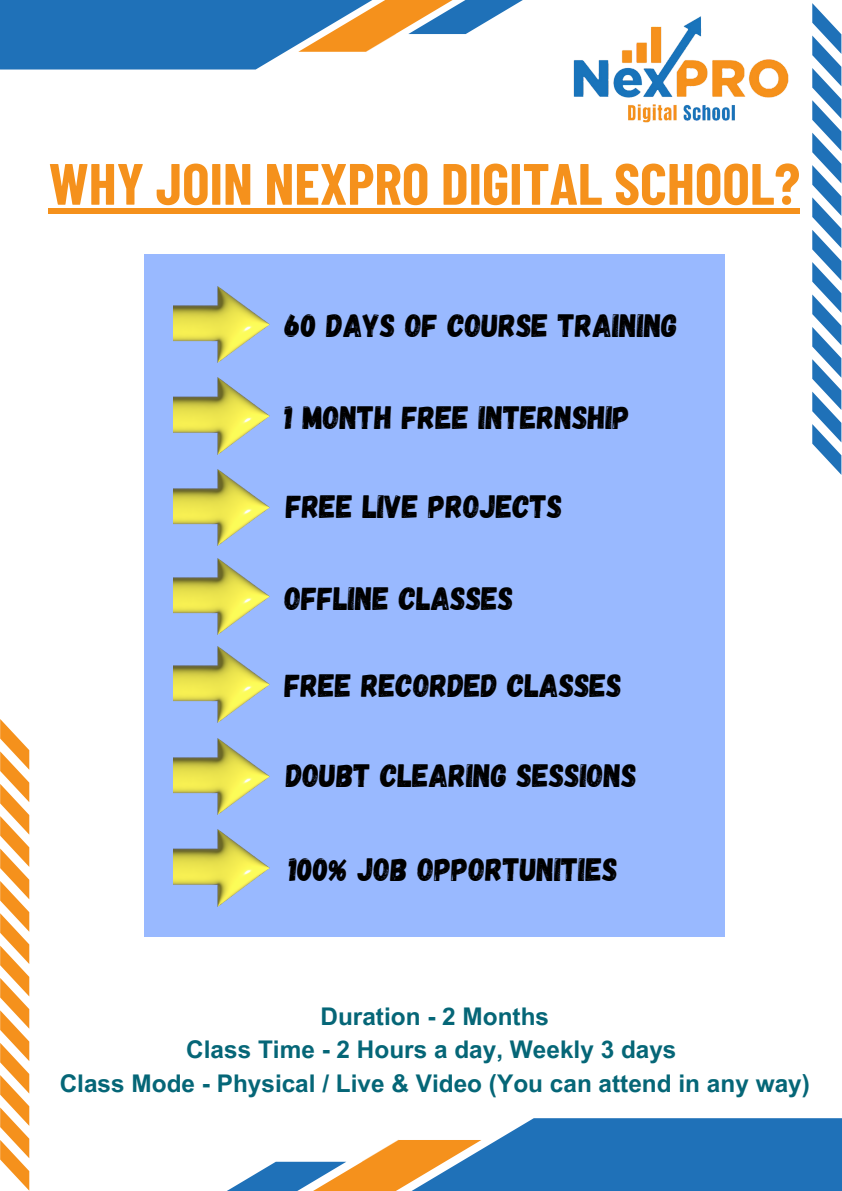
<style>
.page{position:relative;width:842px;height:1191px;background:#fff}
.page>*{position:absolute;margin:0;border:0;box-sizing:border-box;transform-origin:0 0}
.t1{font:700 58.1px "Barlow Condensed";color:#f5911c}
.t2{font:32.3px "Gagalin";color:#000}
.t3{font:700 24.4px "Arial MT Pro";color:#056677}
</style>
<div class="page">
<svg style="left:0;top:0;width:523px;height:69px"></svg>
<svg style="left:228px;top:1118px;width:614px;height:72px"></svg>
<svg style="left:0;top:719px;width:29px;height:471px"></svg>
<svg style="left:812px;top:3px;width:29px;height:472px"></svg>
<div style="left:49px;top:208px;width:751px;height:6px;background:#f5911c"></div>
<div style="left:144px;top:254px;width:581px;height:682px;background:#99b9ff"></div>
<img style="left:174px;top:286px;width:96px;height:77px">
<img style="left:174px;top:378px;width:96px;height:76px">
<img style="left:174px;top:469px;width:96px;height:76px">
<img style="left:174px;top:558px;width:96px;height:76px">
<img style="left:174px;top:646px;width:96px;height:76px">
<img style="left:174px;top:738px;width:96px;height:76px">
<img style="left:174px;top:829px;width:96px;height:77px">
<img style="left:573px;top:16px;width:216px;height:107px">
<p class="t1" style="left:49px;top:147px;width:753px">WHY JOIN NEXPRO DIGITAL SCHOOL?</p>
<p class="t2" style="left:285px;top:305px;width:394px">60 DAYS OF COURSE TRAINING</p>
<p class="t2" style="left:285px;top:396px;width:347px">1 MONTH FREE INTERNSHIP</p>
<p class="t2" style="left:286px;top:486px;width:278px">FREE LIVE PROJECTS</p>
<p class="t2" style="left:285px;top:577px;width:230px">OFFLINE CLASSES</p>
<p class="t2" style="left:285px;top:664px;width:339px">FREE RECORDED CLASSES</p>
<p class="t2" style="left:286px;top:754px;width:352px">DOUBT CLEARING SESSIONS</p>
<p class="t2" style="left:289px;top:848px;width:330px">100% JOB OPPORTUNITIES</p>
<p class="t3" style="left:320px;top:1006px;width:230px">Duration - 2 Months</p>
<p class="t3" style="left:186px;top:1040px;width:492px">Class Time - 2 Hours a day, Weekly 3 days</p>
<p class="t3" style="left:60px;top:1074px;width:752px">Class Mode - Physical / Live &amp; Video (You can attend in any way)</p>
</div>
